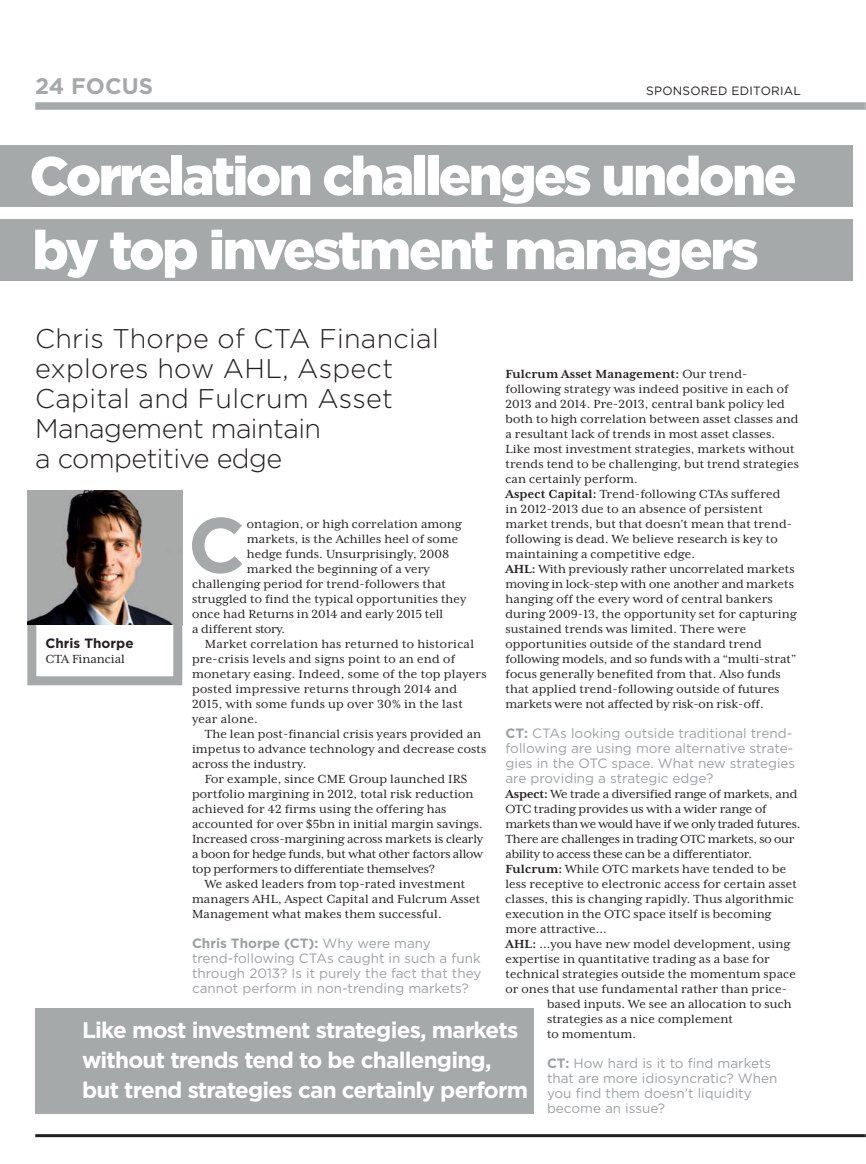
<style>
.page{position:relative;width:866px;height:1164px;background:#fff}
.page>*{position:absolute;margin:0;border:0;box-sizing:border-box;transform-origin:0 0}
.t1{font:700 77.85px "Gotham";color:#a6a9aa}
.t2{font:900 54px/74.1px "Gotham";letter-spacing:-.05em;color:#fff}
.t3{font:300 27px/30px "Gotham";letter-spacing:.01em;color:#231f20}
.t4{font:700 22.5px/30px "Gotham";letter-spacing:-.035em;color:#fff}
.t5{font:700 22.5px "Gotham";color:#a6a9ab}
.t6{font:13.5px/15px "Mrs Eaves XL Serif OT";letter-spacing:.01em;color:#231f20}
.t7{font:13.5px/15px "Gotham";color:#9ba1a3}
.t8{font:13.5px "Mrs Eaves XL Serif OT";letter-spacing:-.015em;color:#231f20}
.t9{font:13.5px "Mrs Eaves XL Serif OT";letter-spacing:-.01em;color:#231f20}
.t10{font:13.5px "Mrs Eaves XL Serif OT";letter-spacing:-.025em;color:#231f20}
.t11{font:12px "Gotham";letter-spacing:.02em;color:#231f20}
.s1{font-weight:700}
.s2{font-family:"Gotham";font-weight:700}
</style>
<div class="page">
<hr style="left:35px;top:1133px;width:829px;height:3px;background:#231f20">
<svg style="left:864px;top:102px;width:2px;height:8px"></svg>
<div style="left:35px;top:102px;width:829px;height:8px;background:#a6a9aa"></div>
<svg style="left:27px;top:625px;width:155px;height:60px"></svg>
<img style="left:27px;top:490px;width:155px;height:135px">
<div style="left:0;top:145px;width:853px;height:61px;background:#a6a9aa"></div>
<div style="left:0;top:219px;width:853px;height:61px;background:#a6a9aa"></div>
<div style="left:35px;top:1007px;width:499px;height:106px;background:#a6a9aa"></div>
<p class="t5" style="left:35px;top:73px;width:119px">24 FOCUS</p>
<p class="t11" style="left:646px;top:84px;width:156px">SPONSORED EDITORIAL</p>
<p class="t2" style="left:30px;top:137px;width:768px">Correlation challenges undone by top investment managers</p>
<p class="t3" style="left:35px;top:322px;width:405px">Chris Thorpe of CTA Financial explores how AHL, Aspect<br>Capital and Fulcrum Asset<br>Management maintain<br>a competitive edge</p>
<p class="t6" style="left:505px;top:366px;width:295px"><span class="s1">Fulcrum Asset Management:</span> Our trend&shy;following strategy was indeed positive in each of 2013 and 2014. Pre-2013, central bank policy led both to high correlation between asset classes and a resultant lack of trends in most asset classes.<br>Like most investment strategies, markets without trends tend to be challenging, but trend strategies can certainly perform.<br><span class="s1">Aspect Capital:</span> Trend-following CTAs suffered<br>in 2012-2013 due to an absence of persistent market trends, but that doesn’t mean that trend&shy;following is dead. We believe research is key to maintaining a competitive edge.<br><span class="s1">AHL:</span> With previously rather uncorrelated markets moving in lock-step with one another and markets hanging off the every word of central bankers during 2009-13, the opportunity set for capturing sustained trends was limited. There were opportunities outside of the standard trend following models, and so funds with a “multi-strat” focus generally benefited from that. Also funds that applied trend-following outside of futures markets were not affected by risk-on risk-off.</p>
<p class="t7" style="left:505px;top:725px;width:288px"><span class="s1">CT:</span> CTAs looking outside traditional trend-</p>
<p class="t7" style="left:505px;top:740px;width:289px">following are using more alternative strate-</p>
<p class="t7" style="left:505px;top:755px;width:291px">gies in the OTC space. What new strategies</p>
<p class="t7" style="left:505px;top:770px;width:209px">are providing a strategic edge?</p>
<p class="t9" style="left:505px;top:786px;width:293px"><span class="s1">Aspect:</span> We trade a diversified range of markets, and</p>
<p class="t6" style="left:505px;top:801px;width:263px">OTC trading provides us with a wider range of</p>
<p class="t10" style="left:505px;top:816px;width:296px">markets than we would have if we only traded futures.</p>
<p class="t8" style="left:505px;top:831px;width:290px">There are challenges in trading OTC markets, so our</p>
<p class="t8" style="left:505px;top:846px;width:248px">ability to access these can be a differentiator.</p>
<p class="t6" style="left:505px;top:861px;width:282px"><span class="s1">Fulcrum:</span> While OTC markets have tended to be</p>
<p class="t6" style="left:505px;top:876px;width:293px">less receptive to electronic access for certain asset</p>
<p class="t6" style="left:505px;top:891px;width:290px">classes, this is changing rapidly. Thus algorithmic</p>
<p class="t6" style="left:505px;top:906px;width:267px">execution in the OTC space itself is becoming</p>
<p class="t6" style="left:505px;top:921px;width:103px">more attractive…</p>
<p class="t6" style="left:505px;top:936px;width:286px"><span class="s1">AHL:</span> …you have new model development, using</p>
<p class="t6" style="left:505px;top:951px;width:266px">expertise in quantitative trading as a base for</p>
<p class="t6" style="left:505px;top:966px;width:292px">technical strategies outside the momentum space</p>
<p class="t6" style="left:505px;top:981px;width:283px">or ones that use fundamental rather than price-</p>
<p class="t6" style="left:547px;top:996px;width:246px">based inputs. We see an allocation to such</p>
<p class="t6" style="left:547px;top:1011px;width:187px">strategies as a nice complement</p>
<p class="t6" style="left:547px;top:1026px;width:91px">to momentum.</p>
<p class="t7" style="left:547px;top:1055px;width:232px"><span class="s1">CT:</span> How hard is it to find markets that are more idiosyncratic? When you find them doesn’t liquidity become an issue?</p>
<p class="t1" style="left:188px;top:500px;width:59px">C</p>
<p class="t6" style="left:247px;top:516px;width:216px">ontagion, or high correlation among</p>
<p class="t6" style="left:247px;top:531px;width:213px">markets, is the Achilles heel of some</p>
<p class="t6" style="left:247px;top:546px;width:204px">hedge funds. Unsurprisingly, 2008</p>
<p class="t6" style="left:247px;top:561px;width:184px">marked the beginning of a very</p>
<p class="t6" style="left:192px;top:576px;width:255px">challenging period for trend-followers that</p>
<p class="t6" style="left:192px;top:591px;width:276px">struggled to find the typical opportunities they</p>
<p class="t6" style="left:192px;top:606px;width:253px">once had Returns in 2014 and early 2015 tell</p>
<p class="t6" style="left:192px;top:621px;width:95px">a different story.</p>
<p class="t6" style="left:205px;top:636px;width:271px">Market correlation has returned to historical</p>
<p class="t6" style="left:192px;top:651px;width:265px">pre-crisis levels and signs point to an end of</p>
<p class="t6" style="left:192px;top:666px;width:296px">monetary easing. Indeed, some of the top players</p>
<p class="t6" style="left:192px;top:681px;width:267px">posted impressive returns through 2014 and</p>
<p class="t6" style="left:192px;top:696px;width:272px">2015, with some funds up over 30% in the last</p>
<p class="t6" style="left:192px;top:711px;width:67px">year alone.</p>
<p class="t6" style="left:205px;top:726px;width:278px">The lean post-financial crisis years provided an</p>
<p class="t6" style="left:192px;top:741px;width:296px">impetus to advance technology and decrease costs</p>
<p class="t6" style="left:192px;top:756px;width:116px">across the industry.</p>
<p class="t6" style="left:205px;top:771px;width:264px">For example, since CME Group launched IRS</p>
<p class="t6" style="left:192px;top:786px;width:283px">portfolio margining in 2012, total risk reduction</p>
<p class="t6" style="left:192px;top:801px;width:256px">achieved for 42 firms using the offering has</p>
<p class="t6" style="left:192px;top:816px;width:292px">accounted for over $5bn in initial margin savings.</p>
<p class="t6" style="left:192px;top:831px;width:292px">Increased cross-margining across markets is clearly</p>
<p class="t8" style="left:192px;top:846px;width:292px">a boon for hedge funds, but what other factors allow</p>
<p class="t8" style="left:192px;top:861px;width:244px">top performers to differentiate themselves?</p>
<p class="t6" style="left:205px;top:876px;width:262px">We asked leaders from top-rated investment</p>
<p class="t6" style="left:192px;top:891px;width:290px">managers AHL, Aspect Capital and Fulcrum Asset</p>
<p class="t6" style="left:192px;top:906px;width:251px">Management what makes them successful.</p>
<p class="t7" style="left:192px;top:935px;width:291px"><span class="s1">Chris Thorpe (CT):</span> Why were many trend-following CTAs caught in such a funk through 2013? Is it purely the fact that they cannot perform in non-trending markets?</p>
<p class="t4" style="left:82px;top:1014px;width:447px">Like most investment strategies, markets without trends tend to be challenging, but trend strategies can certainly perform</p>
<p class="t6" style="left:46px;top:636px;width:90px"><span class="s2">Chris Thorpe<br></span>CTA Financial</p>
</div>
